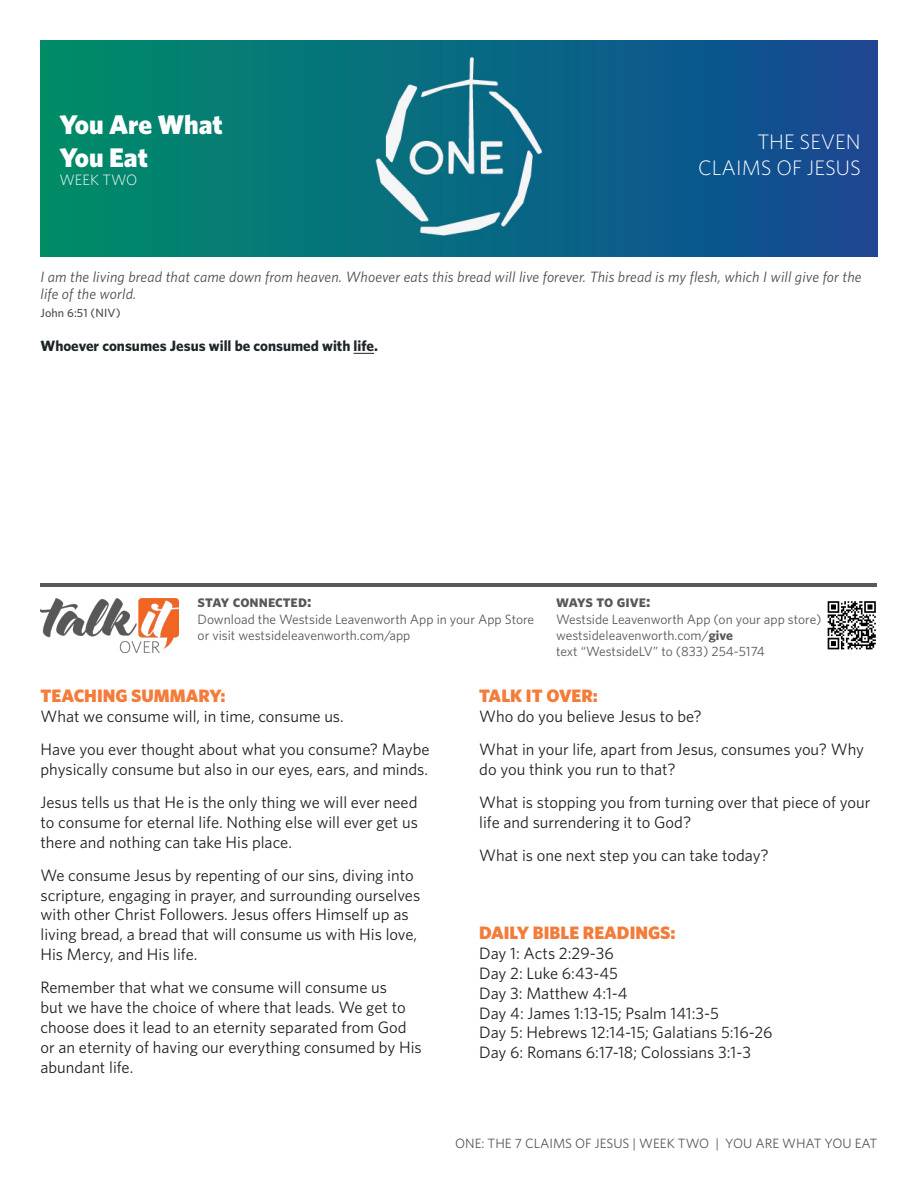
<style>
.page{position:relative;width:918px;height:1188px;background:#fff}
.page>*{position:absolute;margin:0;border:0;box-sizing:border-box;transform-origin:0 0}
.t1{font:900 27px/32.4px "Whitney HTF";color:#fff}
.t2{font:300 21px/25.2px "Whitney HTF";color:#fff;text-align:right}
.H2_Orange{font:900 18px "Whitney HTF";color:#f47c3b}
.TIO-paragraph{font:16.5px/19.8px "Whitney HTF";color:#231f20}
.TIO-Scriptures{font:16.5px "Whitney HTF";color:#231f20}
.Connect_Heading{font:16.5px "Whitney HTF Bold SC";letter-spacing:-.01em;color:#57585a}
.Scripture_Left_Last{font:italic 15px/16.5px "Whitney HTF";letter-spacing:.01em;color:#4b4c4d}
.Fillin_Bold{font:700 15px "Whitney HTF";color:#1d2629}
.t3{font:300 15px "Whitney HTF";color:#fff}
.connect_text{font:13.5px/16.2px "Whitney HTF";color:#57585a}
.Scripture_Reference{font:500 12px "Whitney HTF";letter-spacing:.01em;color:#4b4c4d}
.s1{font-weight:700}
</style>
<div class="page">
<img style="left:40px;top:40px;width:838px;height:216px">
<svg style="left:354px;top:353px;width:20px;height:1px"></svg>
<hr style="left:40px;top:583px;width:838px;height:4px;background:#58585a">
<img style="left:40px;top:598px;width:138px;height:55px">
<svg style="left:827px;top:601px;width:46px;height:49px"></svg>
<svg style="left:828px;top:601px;width:48px;height:48px"></svg>
<h1 class="t1" style="left:59px;top:108px;width:165px">You Are What<br>You Eat</h1>
<p class="t3" style="left:59px;top:171px;width:79px">WEEK TWO</p>
<p class="t2" style="left:698px;top:129px;width:164px">THE SEVEN<br>CLAIMS OF JESUS</p>
<p class="Scripture_Left_Last" style="left:40px;top:269px;width:823px">I am the living bread that came down from heaven. Whoever eats this bread will live forever. This bread is my flesh, which I will give for the life of the world.</p>
<p class="Scripture_Reference" style="left:40px;top:305px;width:82px">John 6:51 (NIV)</p>
<p class="Fillin_Bold" style="left:40px;top:337px;width:339px">Whoever consumes Jesus will be consumed with life.</p>
<p class="Connect_Heading" style="left:198px;top:592px;width:115px">stay connected:</p>
<p class="connect_text" style="left:198px;top:610px;width:338px">Download the Westside Leavenworth App in your App Store or visit westsideleavenworth.com/app</p>
<p class="Connect_Heading" style="left:556px;top:592px;width:96px">ways to give:</p>
<p class="connect_text" style="left:556px;top:610px;width:267px">Westside Leavenworth App (on your app store) westsideleavenworth.com/<span class="s1">give</span></p>
<p class="connect_text" style="left:556px;top:643px;width:210px">text “WestsideLV” to (833) 254-5174</p>
<p class="H2_Orange" style="left:40px;top:685px;width:187px">TEACHING SUMMARY:</p>
<p class="TIO-paragraph" style="left:40px;top:706px;width:305px">What we consume will, in time, consume us.</p>
<p class="TIO-paragraph" style="left:40px;top:739px;width:391px">Have you ever thought about what you consume? Maybe physically consume but also in our eyes, ears, and minds.</p>
<p class="TIO-paragraph" style="left:40px;top:792px;width:379px;text-align:justify">Jesus tells us that He is the only thing we will ever need to consume for eternal life. Nothing else will ever get us there and nothing can take His place.</p>
<p class="TIO-paragraph" style="left:40px;top:865px;width:381px">We consume Jesus by repenting of our sins, diving into scripture, engaging in prayer, and surrounding ourselves with other Christ Followers. Jesus offers Himself up as living bread, a bread that will consume us with His love, His Mercy, and His life.</p>
<p class="TIO-paragraph" style="left:40px;top:977px;width:383px">Remember that what we consume will consume us<br>but we have the choice of where that leads. We get to choose does it lead to an eternity separated from God or an eternity of having our everything consumed by His abundant life.</p>
<p class="H2_Orange" style="left:479px;top:685px;width:120px">TALK IT OVER:</p>
<p class="TIO-paragraph" style="left:479px;top:706px;width:224px">Who do you believe Jesus to be?</p>
<p class="TIO-paragraph" style="left:479px;top:739px;width:386px">What in your life, apart from Jesus, consumes you? Why do you think you run to that?</p>
<p class="TIO-paragraph" style="left:479px;top:792px;width:393px">What is stopping you from turning over that piece of your life and surrendering it to God?</p>
<p class="TIO-paragraph" style="left:479px;top:845px;width:291px">What is one next step you can take today?</p>
<p class="H2_Orange" style="left:479px;top:922px;width:198px">DAILY BIBLE READINGS:</p>
<p class="TIO-Scriptures" style="left:479px;top:944px;width:136px">Day 1: Acts 2:29-36</p>
<p class="TIO-Scriptures" style="left:479px;top:963px;width:140px">Day 2: Luke 6:43-45</p>
<p class="TIO-Scriptures" style="left:479px;top:983px;width:150px">Day 3: Matthew 4:1-4</p>
<p class="TIO-Scriptures" style="left:479px;top:1003px;width:241px">Day 4: James 1:13-15; Psalm 141:3-5</p>
<p class="TIO-Scriptures" style="left:479px;top:1023px;width:295px">Day 5: Hebrews 12:14-15; Galatians 5:16-26</p>
<p class="TIO-Scriptures" style="left:479px;top:1043px;width:273px">Day 6: Romans 6:17-18; Colossians 3:1-3</p>
<p class="connect_text" style="left:455px;top:1134px;width:424px">ONE: THE 7 CLAIMS OF JESUS | WEEK TWO | YOU ARE WHAT YOU EAT</p>
</div>
